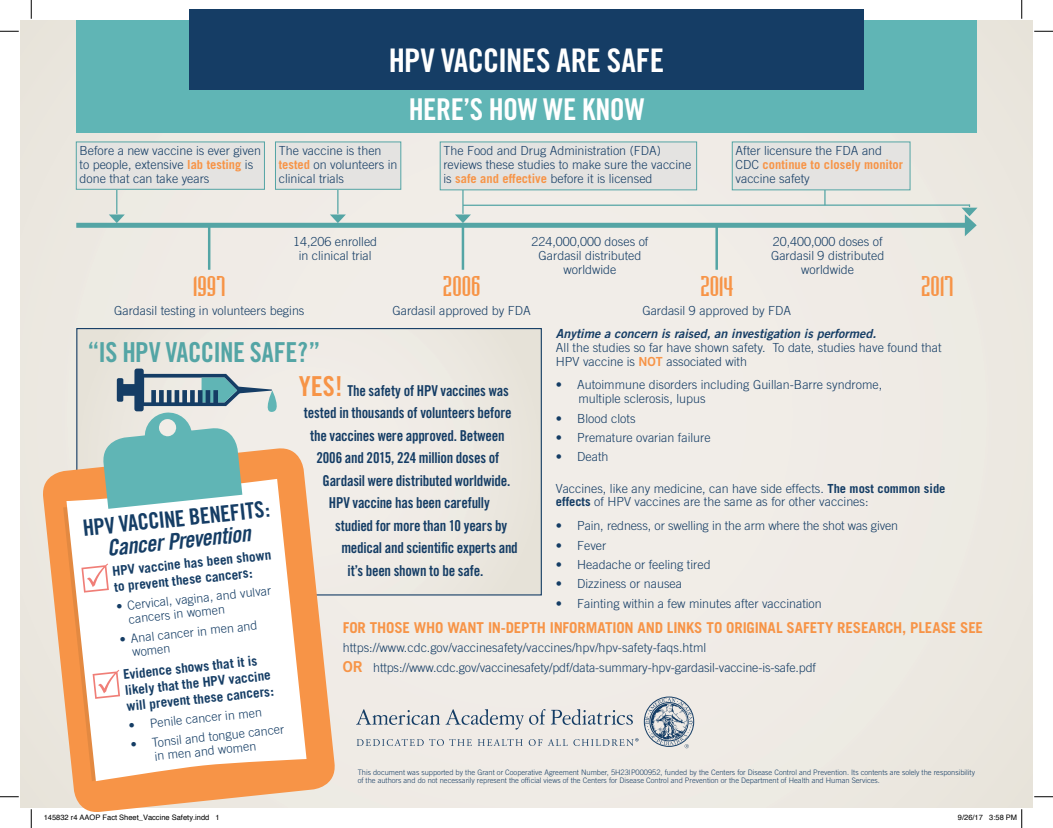
<style>
.page{position:relative;width:1053px;height:828px;background:#fff}
.page>*{position:absolute;margin:0;border:0;box-sizing:border-box;transform-origin:0 0}
.t1{font:32.5px "Trade Gothic Bold Cond Twenty";letter-spacing:-.015em;color:#fff}
.t2{font:30px "Badloc ICG";color:#f79447}
.t3{font:30px "Trade Gothic Bold Cond Twenty";letter-spacing:-.015em;color:#fff}
.t4{font:27.5px "Trade Gothic Bold Cond Twenty";letter-spacing:-.02em;color:#54a5a5}
.t5{font:22.5px "Trade Gothic Bold Cond Twenty";color:#153d65}
.t6{font:22.5px "Trade Gothic Bold Cond Twenty Obl";color:#153d65}
.t7{font:15px "Trade Gothic Bold Cond Twenty";letter-spacing:-.015em;color:#153d65}
.Subhead{font:700 15px "Trade Gothic";letter-spacing:-.01em;color:#f79447}
.Subhead-2{font:700 13.38px/16px "Trade Gothic";color:#153d65}
.Body_Text{font:300 12.5px/13.8px "Trade Gothic";color:#153d65}
.footnotes{font:300 7.5px/8.8px "Trade Gothic";color:#153d65}
.t8{font:7.5px "Helvetica";color:#000}
.s1{font-weight:700;color:#f79447}
.s2{font-family:"Trade Gothic Bold Two";font-weight:400;font-style:italic}
.s3{font-family:"Trade Gothic Bold Two";font-weight:400;color:#f79447}
.s4{font-weight:700}
.s5{font-family:"Trade Gothic Bold Two";font-weight:400;font-size:15px;color:#f79447}
.s6{font-size:27.5px;color:#f79447}
</style>
<div class="page">
<div style="left:20px;top:20px;width:1012px;height:788px;background:#f0ebe6"></div>
<div style="left:76px;top:20px;width:900px;height:112px;background:#60b5b5"></div>
<svg style="left:356px;top:709px;width:277px;height:20px"></svg>
<svg style="left:357px;top:739px;width:165px;height:7px"></svg>
<svg style="left:645px;top:697px;width:48px;height:51px"></svg>
<svg style="left:528px;top:738px;width:110px;height:8px"></svg>
<div style="left:190px;top:9px;width:674px;height:80px;background:#153d65"></div>
<hr style="left:116px;top:183px;width:1px;height:31px;background:#54a5a5">
<svg style="left:109px;top:214px;width:16px;height:9px"></svg>
<svg style="left:330px;top:190px;width:16px;height:33px"></svg>
<svg style="left:455px;top:190px;width:16px;height:33px"></svg>
<hr style="left:824px;top:175px;width:1px;height:30px;background:#54a5a5">
<hr style="left:715px;top:225px;width:3px;height:45px;background:#54a5a5">
<hr style="left:461px;top:225px;width:3px;height:45px;background:#54a5a5">
<hr style="left:208px;top:225px;width:2px;height:45px;background:#54a5a5">
<div style="left:134px;top:368px;width:10px;height:43px;background:#153d65;border-radius:2px"></div>
<svg style="left:41px;top:446px;width:296px;height:366px"></svg>
<svg style="left:66px;top:479px;width:240px;height:302px;background:#fdede1"></svg>
<svg style="left:101px;top:374px;width:181px;height:135px"></svg>
<svg style="left:81px;top:563px;width:28px;height:29px"></svg>
<svg style="left:93px;top:669px;width:27px;height:29px"></svg>
<div style="left:76px;top:142px;width:188px;height:47px;background:#e4e3e1"></div>
<div style="left:76px;top:141px;width:189px;height:49px;border:1px solid #54a5a5"></div>
<div style="left:275px;top:142px;width:126px;height:47px;background:#e4e3e1"></div>
<div style="left:275px;top:141px;width:126px;height:49px;border:1px solid #54a5a5"></div>
<div style="left:440px;top:142px;width:256px;height:48px;background:#e4e3e1"></div>
<div style="left:440px;top:141px;width:257px;height:49px;border:1px solid #54a5a5"></div>
<div style="left:732px;top:142px;width:178px;height:48px;background:#e4e3e1"></div>
<div style="left:731px;top:141px;width:179px;height:49px;border:1px solid #54a5a5"></div>
<hr style="left:463px;top:204px;width:506px;height:2px;background:#54a5a5">
<div style="left:76px;top:223px;width:893px;height:5px;background:#54a5a5"></div>
<svg style="left:961px;top:204px;width:16px;height:32px"></svg>
<svg style="left:0;top:30px;width:19px;height:2px"></svg>
<svg style="left:1034px;top:30px;width:18px;height:2px"></svg>
<svg style="left:0;top:796px;width:19px;height:1px"></svg>
<svg style="left:1034px;top:796px;width:18px;height:1px"></svg>
<svg style="left:30px;top:0;width:2px;height:19px"></svg>
<svg style="left:30px;top:809px;width:2px;height:19px"></svg>
<svg style="left:1021px;top:0;width:1px;height:19px"></svg>
<svg style="left:1021px;top:809px;width:1px;height:19px"></svg>
<p class="t1" style="left:389px;top:41px;width:277px">HPV VACCINES ARE SAFE</p>
<p class="t3" style="left:409px;top:91px;width:237px">HERE’S HOW WE KNOW</p>
<p class="Body_Text" style="left:80px;top:144px;width:183px">Before a new vaccine is ever given to people, extensive <span class="s1">lab testing</span> is done that can take years</p>
<p class="Body_Text" style="left:279px;top:144px;width:120px">The vaccine is then <span class="s1">tested</span> on volunteers in clinical trials</p>
<p class="Body_Text" style="left:443px;top:144px;width:249px">The Food and Drug Administration (FDA) reviews these studies to make sure the vaccine is <span class="s1">safe and effective</span> before it is licensed</p>
<p class="Body_Text" style="left:735px;top:144px;width:169px">After licensure the FDA and<br>CDC <span class="s1">continue to closely monitor </span>vaccine safety</p>
<p class="Body_Text" style="left:293px;top:235px;width:86px">14,206 enrolled</p>
<p class="Body_Text" style="left:299px;top:248px;width:74px">in clinical trial</p>
<p class="Body_Text" style="left:531px;top:235px;width:118px">224,000,000 doses of</p>
<p class="Body_Text" style="left:538px;top:248px;width:104px">Gardasil distributed</p>
<p class="Body_Text" style="left:563px;top:262px;width:54px">worldwide</p>
<p class="Body_Text" style="left:772px;top:235px;width:111px">20,400,000 doses of</p>
<p class="Body_Text" style="left:771px;top:248px;width:115px">Gardasil 9 distributed</p>
<p class="Body_Text" style="left:801px;top:262px;width:54px">worldwide</p>
<p class="t2" style="left:193px;top:270px;width:34px">1997</p>
<p class="Body_Text" style="left:114px;top:304px;width:192px">Gardasil testing in volunteers begins</p>
<p class="t2" style="left:921px;top:270px;width:34px">2017</p>
<p class="Body_Text" style="left:556px;top:326px;width:387px"><span class="s2">Anytime a concern is raised, an investigation is performed.<br></span>All the studies so far have shown safety. To date, studies have found that<br>HPV vaccine is <span class="s3">NOT</span> associated with</p>
<p class="Body_Text" style="left:578px;top:378px;width:305px;text-indent:-22px">• Autoimmune disorders including Guillan-Barre syndrome, multiple sclerosis, lupus</p>
<p class="Body_Text" style="left:556px;top:411px;width:81px">• Blood clots</p>
<p class="Body_Text" style="left:556px;top:430px;width:156px">• Premature ovarian failure</p>
<p class="Body_Text" style="left:556px;top:450px;width:54px">• Death</p>
<p class="Body_Text" style="left:556px;top:481px;width:391px">Vaccines, like any medicine, can have side effects. <span class="s4">The most common side effects</span> of HPV vaccines are the same as for other vaccines:</p>
<p class="Body_Text" style="left:556px;top:518px;width:344px">• Pain, redness, or swelling in the arm where the shot was given</p>
<p class="Body_Text" style="left:556px;top:538px;width:52px">• Fever</p>
<p class="Body_Text" style="left:556px;top:557px;width:156px">• Headache or feeling tired</p>
<p class="Body_Text" style="left:556px;top:577px;width:128px">• Dizziness or nausea</p>
<p class="Body_Text" style="left:556px;top:596px;width:267px">• Fainting within a few minutes after vaccination</p>
<p class="Subhead" style="left:343px;top:618px;width:642px">FOR THOSE WHO WANT IN-DEPTH INFORMATION AND LINKS TO ORIGINAL SAFETY RESEARCH, PLEASE SEE</p>
<p class="Body_Text" style="left:343px;top:640px;width:365px">https://www.cdc.gov/vaccinesafety/vaccines/hpv/hpv-safety-faqs.html</p>
<p class="Body_Text" style="left:343px;top:660px;width:474px"><span class="s5">OR</span> https://www.cdc.gov/vaccinesafety/pdf/data-summary-hpv-gardasil-vaccine-is-safe.pdf</p>
<p class="t2" style="left:443px;top:270px;width:39px">2006</p>
<p class="Body_Text" style="left:392px;top:304px;width:140px">Gardasil approved by FDA</p>
<p class="t2" style="left:700px;top:270px;width:34px">2014</p>
<p class="Body_Text" style="left:642px;top:304px;width:150px">Gardasil 9 approved by FDA</p>
<p class="t4" style="left:88px;top:335px;width:234px">“IS HPV VACCINE SAFE?”</p>
<p class="t7" style="left:299px;top:381px;width:211px"><span class="s6">YES!</span> The safety of HPV vaccines was</p>
<p class="t7" style="left:304px;top:404px;width:209px">tested in thousands of volunteers before</p>
<p class="t7" style="left:310px;top:426px;width:196px">the vaccines were approved. Between</p>
<p class="t7" style="left:316px;top:449px;width:184px">2006 and 2015, 224 million doses of</p>
<p class="t7" style="left:322px;top:471px;width:189px">Gardasil were distributed worldwide.</p>
<p class="t7" style="left:329px;top:494px;width:162px">HPV vaccine has been carefully</p>
<p class="t7" style="left:335px;top:516px;width:173px">studied for more than 10 years by</p>
<p class="t7" style="left:341px;top:539px;width:178px">medical and scientific experts and</p>
<p class="t7" style="left:348px;top:561px;width:137px">it’s been shown to be safe.</p>
<p class="t5" style="left:81px;top:514px;width:190px;rotate:-6deg">HPV VACCINE BENEFITS:</p>
<p class="t6" style="left:106px;top:534px;width:146px;rotate:-6deg">Cancer Prevention</p>
<p class="Subhead-2" style="left:112px;top:563px;width:161px;rotate:-6deg">HPV vaccine has been shown to prevent these cancers:</p>
<p class="Body_Text" style="left:127px;top:598px;width:146px;text-indent:-11px;rotate:-6deg">• Cervical, vagina, and vulvar cancers in women</p>
<p class="Body_Text" style="left:130px;top:631px;width:129px;text-indent:-11px;rotate:-6deg">• Anal cancer in men and women</p>
<p class="Subhead-2" style="left:122px;top:666px;width:150px;rotate:-6deg">Evidence shows that it is likely that the HPV vaccine will prevent these cancers:</p>
<p class="Body_Text" style="left:128px;top:718px;width:135px;rotate:-6deg">• Penile cancer in men</p>
<p class="Body_Text" style="left:130px;top:738px;width:156px;text-align:center;rotate:-6deg">• Tonsil and tongue cancer in men and women</p>
<p class="footnotes" style="left:358px;top:767px;width:619px">This document was supported by the Grant or Cooperative Agreement Number, 5H23IP000952, funded by the Centers for Disease Control and Prevention. Its contents are solely the responsibility of the authors and do not necessarily represent the official views of the Centers for Disease Control and Prevention or the Department of Health and Human Services.</p>
<p class="t8" style="left:44px;top:812px;width:177px">145832 r4 AAOP Fact Sheet_Vaccine Safety.indd 1</p>
<p class="t8" style="left:958px;top:812px;width:61px">9/26/17 3:58 PM</p>
</div>
